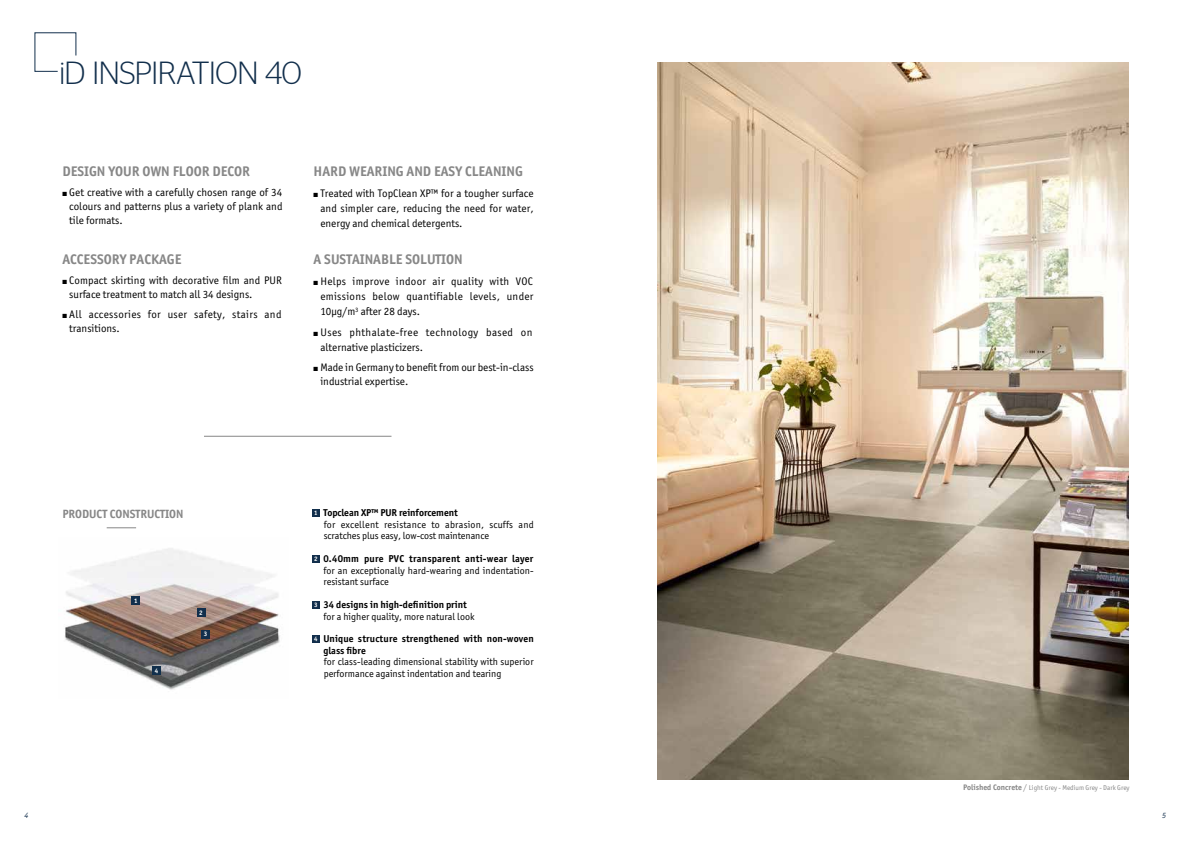
<style>
.page{position:relative;width:1191px;height:842px;background:#fff}
.page>*{position:absolute;margin:0;border:0;box-sizing:border-box;transform-origin:0 0}
.t1{font:300 32px "Stag Sans";letter-spacing:-.03em;color:#122f4c}
.t2{font:700 14px "Officina Sans ITC Pro";color:#878787}
.t3{font:700 12px "Officina Sans ITC Pro";color:#878787}
.t4{font:11px/14px "Officina Sans ITC Pro";letter-spacing:.005em;color:#000;text-align:justify}
.t5{font:11px/15px "Officina Sans ITC Pro";letter-spacing:.035em;color:#000}
.t6{font:11px/14px "Officina Sans ITC Pro";letter-spacing:.03em;color:#000}
.t7{font:10px/11.5px "Officina Sans ITC Pro";color:#000}
.t8{font:10px/11.5px "Officina Sans ITC Pro";letter-spacing:.02em;color:#000}
.t9{font:700 10px/11.5px "Officina Sans ITC Pro";letter-spacing:.015em;color:#000}
.t10{font:italic 8px "Officina Sans ITC Pro";color:#122f4c}
.t11{font:7px "Officina Sans ITC Pro";color:#878787}
.t12{font:700 6.6px "Officina Sans ITC Pro";color:#fff}
.s1{font-weight:700}
.s2{font-weight:700;font-size:8px}
.s3{font-size:8px}
</style>
<div class="page">
<svg style="left:35px;top:32px;width:41px;height:40px"></svg>
<svg style="left:107px;top:527px;width:29px;height:1px"></svg>
<hr style="left:204px;top:436px;width:187px;height:1px;background:#878787">
<div style="left:312px;top:509px;width:7px;height:7px;background:#122f4c"></div>
<div style="left:312px;top:555px;width:7px;height:7px;background:#122f4c"></div>
<div style="left:312px;top:601px;width:7px;height:7px;background:#122f4c"></div>
<div style="left:312px;top:635px;width:7px;height:7px;background:#122f4c"></div>
<img style="left:65px;top:548px;width:215px;height:142px">
<div style="left:132px;top:597px;width:8px;height:8px;background:#122f4c"></div>
<div style="left:197px;top:608px;width:8px;height:8px;background:#122f4c"></div>
<div style="left:201px;top:630px;width:9px;height:8px;background:#122f4c"></div>
<div style="left:153px;top:666px;width:8px;height:9px;background:#122f4c"></div>
<img style="left:658px;top:62px;width:470px;height:718px">
<h1 class="t1" style="left:59px;top:56px;width:244px">iD INSPIRATION 40</h1>
<p class="t2" style="left:62px;top:162px;width:189px">DESIGN YOUR OWN FLOOR DECOR</p>
<p class="t4" style="left:69px;top:185px;width:215px;text-indent:-7px">■ Get creative with a carefully chosen range of 34 colours and patterns plus a variety of plank and tile formats.</p>
<p class="t2" style="left:62px;top:251px;width:121px">ACCESSORY PACKAGE</p>
<p class="t4" style="left:69px;top:273px;width:214px;text-indent:-7px">■ Compact skirting with decorative film and PUR surface treatment to match all 34 designs.</p>
<p class="t6" style="left:69px;top:307px;width:214px;text-indent:-7px">■ All accessories for user safety, stairs and transitions.</p>
<p class="t2" style="left:314px;top:162px;width:211px">HARD WEARING AND EASY CLEANING</p>
<p class="t4" style="left:320px;top:185px;width:215px;line-height:15px;text-indent:-7px">■ Treated with TopClean XP™ for a tougher surface and simpler care, reducing the need for water, energy and chemical detergents.</p>
<p class="t2" style="left:314px;top:251px;width:151px">A SUSTAINABLE SOLUTION</p>
<p class="t4" style="left:320px;top:274px;width:215px;line-height:15px;text-indent:-7px">■ Helps improve indoor air quality with VOC emissions below quantifiable levels, under 10µg/m<sup>3</sup> after 28 days.</p>
<p class="t5" style="left:320px;top:324px;width:213px;text-indent:-7px">■ Uses phthalate-free technology based on alternative plasticizers.</p>
<p class="t4" style="left:320px;top:360px;width:215px;text-indent:-7px">■ Made in Germany to benefit from our best-in-class industrial expertise.</p>
<p class="t3" style="left:62px;top:506px;width:123px">PRODUCT CONSTRUCTION</p>
<p class="t12" style="left:134px;top:597px;width:5px">1</p>
<p class="t12" style="left:155px;top:666px;width:5px">4</p>
<p class="t12" style="left:199px;top:608px;width:5px">2</p>
<p class="t12" style="left:204px;top:630px;width:5px">3</p>
<p class="t8" style="left:324px;top:507px;width:212px;text-indent:-10px"><sup>1</sup> <span class="s1">Topclean XP™ PUR reinforcement<br></span>for excellent resistance to abrasion, scuffs and scratches plus easy, low-cost maintenance</p>
<p class="t7" style="left:323px;top:553px;width:212px;text-align:justify;text-indent:-9px"><sup>2</sup> <span class="s1">0.40mm pure PVC transparent anti-wear layer </span>for an exceptionally hard-wearing and indentation&shy;resistant surface</p>
<p class="t7" style="left:323px;top:599px;width:153px;text-indent:-9px"><sup>3</sup> <span class="s1">34 designs in high-definition print </span>for a higher quality, more natural look</p>
<p class="t9" style="left:323px;top:633px;width:212px;text-indent:-9px"><sup>4</sup> Unique structure strengthened with non-woven glass fibre</p>
<p class="t7" style="left:324px;top:656px;width:211px">for class-leading dimensional stability with superior performance against indentation and tearing</p>
<p class="t11" style="left:963px;top:783px;width:168px"><span class="s2">Polished Concrete</span> <span class="s3">/</span> Light Grey - Medium Grey - Dark Grey</p>
<p class="t10" style="left:24px;top:811px;width:5px">4</p>
<p class="t10" style="left:1162px;top:811px;width:5px">5</p>
</div>
